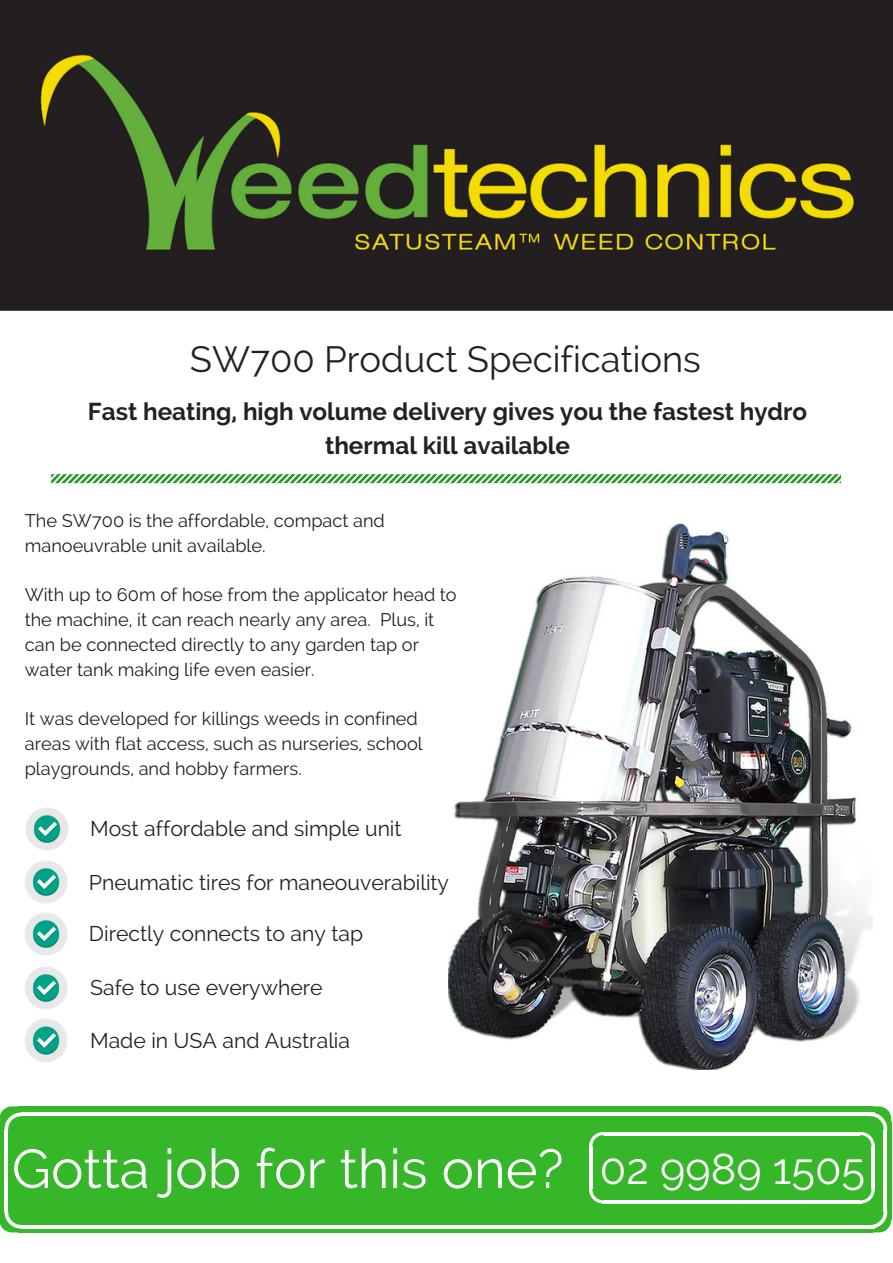
<style>
.page{position:relative;width:893px;height:1263px;background:#fff}
.page>*{position:absolute;margin:0;border:0;box-sizing:border-box;transform-origin:0 0}
.t1{font:54.6px "Raleway";color:#fff}
.t2{font:36.3px "Raleway";color:#222}
.t3{font:700 24.3px/33.8px "Raleway";color:#222;text-align:center}
.t4{font:21.15px "Raleway";color:#222}
.t5{font:18.15px/24.8px "Raleway";color:#222}
.s1{font-size:43.05px}
</style>
<div class="page">
<div style="left:0;top:0;width:893px;height:311px;background:#231f20"></div>
<svg style="left:51px;top:474px;width:790px;height:9px"></svg>
<img style="left:448px;top:524px;width:425px;height:546px">
<div style="left:0;top:1122px;width:892px;height:97px;background:#35b729"></div>
<div style="left:18px;top:1106px;width:855px;height:21px;background:#35b729"></div>
<div style="left:18px;top:1214px;width:855px;height:18px;background:#35b729"></div>
<svg style="left:0;top:1106px;width:22px;height:24px"></svg>
<hr style="left:22px;top:1112px;width:852px;height:4px;background:#fff">
<hr style="left:5px;top:1129px;width:3px;height:82px;background:#fff">
<hr style="left:22px;top:1225px;width:852px;height:3px;background:#fff">
<svg style="left:0;top:1211px;width:22px;height:21px"></svg>
<hr style="left:884px;top:1129px;width:3px;height:82px;background:#fff">
<svg style="left:869px;top:1211px;width:22px;height:21px"></svg>
<hr style="left:603px;top:1200px;width:258px;height:3px;background:#fff">
<hr style="left:589px;top:1146px;width:3px;height:43px;background:#fff">
<hr style="left:871px;top:1146px;width:4px;height:43px;background:#fff">
<svg style="left:860px;top:1189px;width:15px;height:14px"></svg>
<svg style="left:589px;top:1188px;width:15px;height:15px"></svg>
<hr style="left:603px;top:1132px;width:259px;height:3px;background:#fff">
<svg style="left:860px;top:1106px;width:31px;height:41px"></svg>
<svg style="left:589px;top:1132px;width:15px;height:15px"></svg>
<img style="left:25px;top:861px;width:43px;height:43px">
<img style="left:25px;top:913px;width:43px;height:43px">
<img style="left:25px;top:967px;width:43px;height:43px">
<img style="left:26px;top:808px;width:43px;height:43px">
<img style="left:25px;top:1019px;width:43px;height:44px">
<img style="left:40px;top:54px;width:815px;height:197px">
<h2 class="t2" style="left:190px;top:337px;width:512px">SW700 Product Specifications</h2>
<h3 class="t3" style="left:88px;top:395px;width:721px">Fast heating, high volume delivery gives you the fastest hydro thermal kill available</h3>
<p class="t5" style="left:25px;top:508px;width:362px">The SW700 is the affordable, compact and manoeuvrable unit available.</p>
<p class="t5" style="left:25px;top:582px;width:433px">With up to 60m of hose from the applicator head to the machine, it can reach nearly any area. Plus, it can be connected directly to any garden tap or water tank making life even easier.</p>
<p class="t5" style="left:25px;top:706px;width:399px">It was developed for killings weeds in confined areas with flat access, such as nurseries, school playgrounds, and hobby farmers.</p>
<p class="t4" style="left:90px;top:816px;width:313px">Most affordable and simple unit</p>
<p class="t4" style="left:89px;top:870px;width:362px">Pneumatic tires for maneouverability</p>
<p class="t4" style="left:89px;top:921px;width:276px">Directly connects to any tap</p>
<p class="t4" style="left:90px;top:975px;width:234px">Safe to use everywhere</p>
<p class="t4" style="left:90px;top:1028px;width:262px">Made in USA and Australia</p>
<h1 class="t1" style="left:12px;top:1137px;width:855px">Gotta job for this one? <span class="s1">02 9989 1505</span></h1>
</div>
